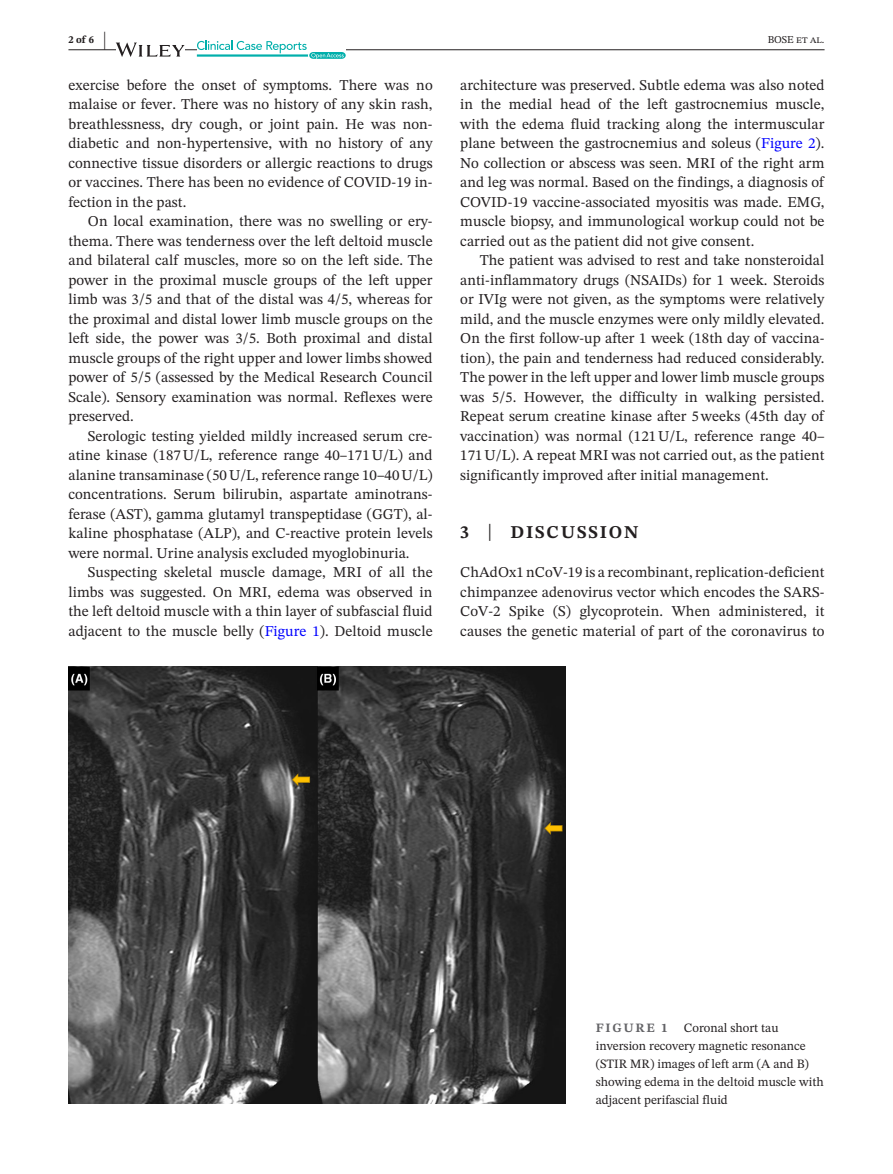
<style>
.page{position:relative;width:893px;height:1174px;background:#fff}
.page>*{position:absolute;margin:0;border:0;box-sizing:border-box;transform-origin:0 0}
.t1{font:700 18px "STIX Two Text";letter-spacing:.105em;color:#231f20}
.t2{font:15px/19.5px "STIX Two Text";letter-spacing:.005em;color:#231f20;text-align:justify}
.t3{font:12.75px/18px "STIX Two Text";color:#231f20}
.t4{font:700 12.75px "STIX Two Text";letter-spacing:.14em;color:#636366}
.t5{font:10.5px "STIX Two Text";color:#231f20}
.t6{font:700 10.5px "STIX Two Text";color:#231f20}
.s1{font-size:21px}
.s2{color:#00f}
.s3{font-weight:400;font-size:23.7px}
</style>
<div class="page">
<hr style="left:68px;top:49px;width:756px;height:1px;background:#231f20">
<svg style="left:116px;top:43px;width:69px;height:14px"></svg>
<svg style="left:197px;top:41px;width:149px;height:18px"></svg>
<img style="left:68px;top:666px;width:498px;height:438px">
<p class="t6" style="left:68px;top:32px;width:39px">2 of 6 <span class="s1">|</span></p>
<p class="t5" style="left:768px;top:32px;width:58px">BOSE et al.</p>
<p class="t2" style="left:68px;top:75px;width:366px">exercise before the onset of symptoms. There was no malaise or fever. There was no history of any skin rash, breathlessness, dry cough, or joint pain. He was non&shy;diabetic and non-hypertensive, with no history of any connective tissue disorders or allergic reactions to drugs or vaccines. There has been no evidence of COVID-19 in&shy;fection in the past.</p>
<p class="t2" style="left:68px;top:211px;width:366px;text-indent:20px">On local examination, there was no swelling or ery&shy;thema. There was tenderness over the left deltoid muscle and bilateral calf muscles, more so on the left side. The power in the proximal muscle groups of the left upper limb was 3/5 and that of the distal was 4/5, whereas for the proximal and distal lower limb muscle groups on the left side, the power was 3/5. Both proximal and distal muscle groups of the right upper and lower limbs showed power of 5/5 (assessed by the Medical Research Council Scale). Sensory examination was normal. Reflexes were preserved.</p>
<p class="t2" style="left:68px;top:426px;width:366px;text-indent:20px">Serologic testing yielded mildly increased serum cre&shy;atine kinase (187U/L, reference range 40–171U/L) and alanine transaminase (50U/L, reference range 10–40U/L) concentrations. Serum bilirubin, aspartate aminotrans&shy;ferase (AST), gamma glutamyl transpeptidase (GGT), al&shy;kaline phosphatase (ALP), and C-reactive protein levels were normal. Urine analysis excluded myoglobinuria.</p>
<p class="t2" style="left:68px;top:562px;width:366px;text-indent:20px">Suspecting skeletal muscle damage, MRI of all the limbs was suggested. On MRI, edema was observed in the left deltoid muscle with a thin layer of subfascial fluid adjacent to the muscle belly (<span class="s2">Figure 1</span>). Deltoid muscle</p>
<p class="t2" style="left:460px;top:75px;width:366px">architecture was preserved. Subtle edema was also noted in the medial head of the left gastrocnemius muscle, with the edema fluid tracking along the intermuscular plane between the gastrocnemius and soleus (<span class="s2">Figure 2</span>).<br>No collection or abscess was seen. MRI of the right arm and leg was normal. Based on the findings, a diagnosis of COVID-19 vaccine-associated myositis was made. EMG, muscle biopsy, and immunological workup could not be carried out as the patient did not give consent.</p>
<p class="t2" style="left:460px;top:250px;width:366px;text-indent:20px">The patient was advised to rest and take nonsteroidal anti-inflammatory drugs (NSAIDs) for 1 week. Steroids or IVIg were not given, as the symptoms were relatively mild, and the muscle enzymes were only mildly elevated.<br>On the first follow-up after 1 week (18th day of vaccina&shy;tion), the pain and tenderness had reduced considerably.<br>The power in the left upper and lower limb muscle groups was 5/5. However, the difficulty in walking persisted.<br>Repeat serum creatine kinase after 5weeks (45th day of vaccination) was normal (121U/L, reference range 40– 171U/L). A repeat MRI was not carried out, as the patient significantly improved after initial management.</p>
<p class="t1" style="left:460px;top:519px;width:180px">3 <span class="s3">|</span> DISCUSSION</p>
<p class="t2" style="left:460px;top:562px;width:366px">ChAdOx1 nCoV-19 is a recombinant, replication-deficient chimpanzee adenovirus vector which encodes the SARS-CoV-2 Spike (S) glycoprotein. When administered, it causes the genetic material of part of the coronavirus to</p>
<p class="t3" style="left:596px;top:1018px;width:229px;text-indent:88px">Coronal short tau inversion recovery magnetic resonance (STIR MR) images of left arm (A and B) showing edema in the deltoid muscle with adjacent perifascial fluid</p>
<p class="t4" style="left:596px;top:1018px;width:73px">FIGURE 1</p>
</div>
